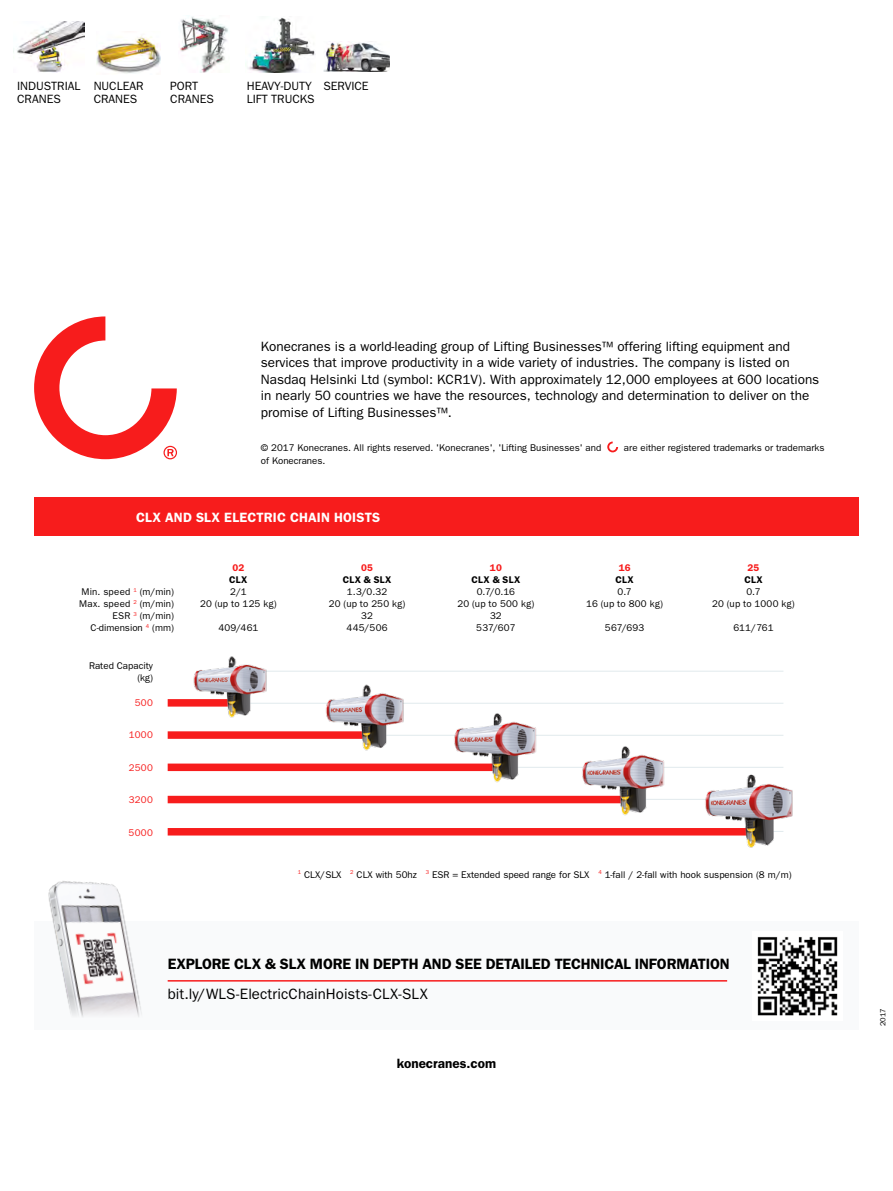
<style>
.page{position:relative;width:893px;height:1191px;background:#fff}
.page>*{position:absolute;margin:0;border:0;box-sizing:border-box;transform-origin:0 0}
.t1{font:600 15px "ITC Franklin Gothic Std";letter-spacing:-.01em;color:#000}
.t2{font:15px "ITC Franklin Gothic Std";letter-spacing:.005em;color:#000}
.t3{font:13.5px/16.5px "ITC Franklin Gothic Std";color:#000}
.t4{font:600 13.5px "ITC Franklin Gothic Std";letter-spacing:.01em;color:#fff}
.t5{font:600 13.5px "ITC Franklin Gothic Std";color:#000}
.t6{font:12px/13.5px "ITC Franklin Gothic Std";color:#000}
.t7{font:9.75px/12px "ITC Franklin Gothic Std";color:#000;text-align:center}
.t8{font:9.75px/12px "ITC Franklin Gothic Std";letter-spacing:.02em;color:#000;text-align:center}
.t9{font:600 9.75px "ITC Franklin Gothic Std";letter-spacing:.035em;color:#000}
.t10{font:9.75px "ITC Franklin Gothic Std";letter-spacing:.03em;color:#f71c1c}
.t11{font:600 9.75px "ITC Franklin Gothic Std";letter-spacing:.02em;color:#f71c1c}
.t12{font:7.5px "ITC Franklin Gothic Std";color:#000}
</style>
<div class="page">
<svg style="left:34px;top:316px;width:143px;height:143px"></svg>
<img style="left:323px;top:41px;width:67px;height:30px">
<img style="left:248px;top:17px;width:67px;height:56px">
<img style="left:180px;top:16px;width:48px;height:56px">
<img style="left:97px;top:35px;width:63px;height:39px">
<img style="left:13px;top:21px;width:71px;height:52px">
<div style="left:34px;top:921px;width:825px;height:108px;background:#f9fafb"></div>
<hr style="left:168px;top:980px;width:559px;height:1px;background:#f71c1c">
<img style="left:48px;top:881px;width:131px;height:136px">
<div style="left:34px;top:497px;width:825px;height:38px;background:#f71c1c"></div>
<hr style="left:211px;top:767px;width:572px;height:1px;background:#e1eaed">
<hr style="left:211px;top:703px;width:572px;height:1px;background:#e1eaed">
<hr style="left:211px;top:671px;width:572px;height:1px;background:#e1eaed">
<hr style="left:211px;top:799px;width:572px;height:1px;background:#e1eaed">
<hr style="left:211px;top:735px;width:572px;height:1px;background:#e1eaed">
<div style="left:168px;top:699px;width:62px;height:7px;background:#f71c1c"></div>
<div style="left:168px;top:731px;width:199px;height:8px;background:#f71c1c"></div>
<div style="left:168px;top:763px;width:329px;height:8px;background:#f71c1c"></div>
<div style="left:168px;top:796px;width:455px;height:7px;background:#f71c1c"></div>
<div style="left:168px;top:828px;width:602px;height:7px;background:#f71c1c"></div>
<img style="left:192px;top:656px;width:75px;height:62px">
<img style="left:324px;top:684px;width:80px;height:67px">
<img style="left:452px;top:713px;width:85px;height:70px">
<img style="left:580px;top:746px;width:85px;height:70px">
<img style="left:703px;top:774px;width:90px;height:74px">
<img style="left:757px;top:937px;width:81px;height:79px">
<svg style="left:607px;top:441px;width:11px;height:11px"></svg>
<p class="t6" style="left:17px;top:79px;width:65px">INDUSTRIAL<br>CRANES</p>
<p class="t6" style="left:170px;top:79px;width:45px">PORT<br>CRANES</p>
<p class="t6" style="left:247px;top:79px;width:69px">HEAVY-DUTY<br>LIFT TRUCKS</p>
<p class="t6" style="left:94px;top:79px;width:51px">NUCLEAR</p>
<p class="t6" style="left:323px;top:79px;width:47px">SERVICE</p>
<p class="t6" style="left:94px;top:92px;width:45px">CRANES</p>
<p class="t3" style="left:261px;top:338px;width:560px">Konecranes is a world-leading group of Lifting Businesses™ offering lifting equipment and services that improve productivity in a wide variety of industries. The company is listed on Nasdaq Helsinki Ltd (symbol: KCR1V). With approximately 12,000 employees at 600 locations in nearly 50 countries we have the resources, technology and determination to deliver on the promise of Lifting Businesses™.</p>
<p class="t7" style="left:261px;top:441px;width:342px">© 2017 Konecranes. All rights reserved. 'Konecranes', 'Lifting Businesses' and</p>
<p class="t7" style="left:624px;top:441px;width:202px">are either registered trademarks or trademarks</p>
<p class="t7" style="left:261px;top:454px;width:66px">of Konecranes.</p>
<h2 class="t4" style="left:136px;top:510px;width:246px">CLX AND SLX ELECTRIC CHAIN HOISTS</h2>
<p class="t7" style="left:79px;top:586px;width:96px;text-align:right">Min. speed <sup>1</sup> (m/min)<br>Max. speed <sup>2</sup> (m/min)<br>ESR <sup>3</sup> (m/min)<br>C-dimension <sup>4</sup> (mm)</p>
<p class="t7" style="left:89px;top:659px;width:65px;text-align:right">Rated Capacity (kg)</p>
<p class="t10" style="left:135px;top:697px;width:20px">500</p>
<p class="t10" style="left:129px;top:729px;width:25px">1000</p>
<p class="t10" style="left:129px;top:761px;width:26px">2500</p>
<p class="t10" style="left:129px;top:794px;width:25px">3200</p>
<p class="t10" style="left:129px;top:826px;width:26px">5000</p>
<p class="t11" style="left:232px;top:562px;width:13px">02</p>
<p class="t9" style="left:229px;top:574px;width:20px">CLX</p>
<p class="t7" style="left:200px;top:586px;width:78px">2/1<br>20 (up to 125 kg)</p>
<p class="t7" style="left:218px;top:622px;width:41px">409/461</p>
<p class="t11" style="left:361px;top:562px;width:13px">05</p>
<p class="t9" style="left:343px;top:574px;width:50px">CLX &amp; SLX</p>
<p class="t8" style="left:329px;top:586px;width:78px">1.3/0.32<br>20 (up to 250 kg)<br>32<br>445/506</p>
<p class="t11" style="left:490px;top:562px;width:13px">10</p>
<p class="t9" style="left:471px;top:574px;width:50px">CLX &amp; SLX</p>
<p class="t7" style="left:457px;top:586px;width:78px">0.7/0.16<br>20 (up to 500 kg)<br>32<br>537/607</p>
<p class="t11" style="left:619px;top:562px;width:13px">16</p>
<p class="t9" style="left:616px;top:574px;width:20px">CLX</p>
<p class="t8" style="left:586px;top:586px;width:78px">0.7<br>16 (up to 800 kg)</p>
<p class="t7" style="left:605px;top:622px;width:41px">567/693</p>
<p class="t11" style="left:747px;top:562px;width:13px">25</p>
<p class="t9" style="left:744px;top:574px;width:20px">CLX</p>
<p class="t7" style="left:712px;top:586px;width:84px">0.7<br>20 (up to 1000 kg)</p>
<p class="t7" style="left:733px;top:622px;width:42px">611/761</p>
<p class="t7" style="left:298px;top:868px;width:495px"><sup>1</sup> CLX/SLX <sup>2</sup> CLX with 50hz <sup>3</sup> ESR = Extended speed range for SLX <sup>4</sup> 1-fall / 2-fall with hook suspension (8 m/m)</p>
<h1 class="t1" style="left:168px;top:955px;width:563px">EXPLORE CLX &amp; SLX MORE IN DEPTH AND SEE DETAILED TECHNICAL INFORMATION</h1>
<h1 class="t2" style="left:168px;top:985px;width:262px">bit.ly/WLS-ElectricChainHoists-CLX-SLX</h1>
<h2 class="t5" style="left:397px;top:1055px;width:101px">konecranes.com</h2>
<p class="t12" style="left:879px;top:1026px;width:19px;rotate:-90deg">2017</p>
</div>
